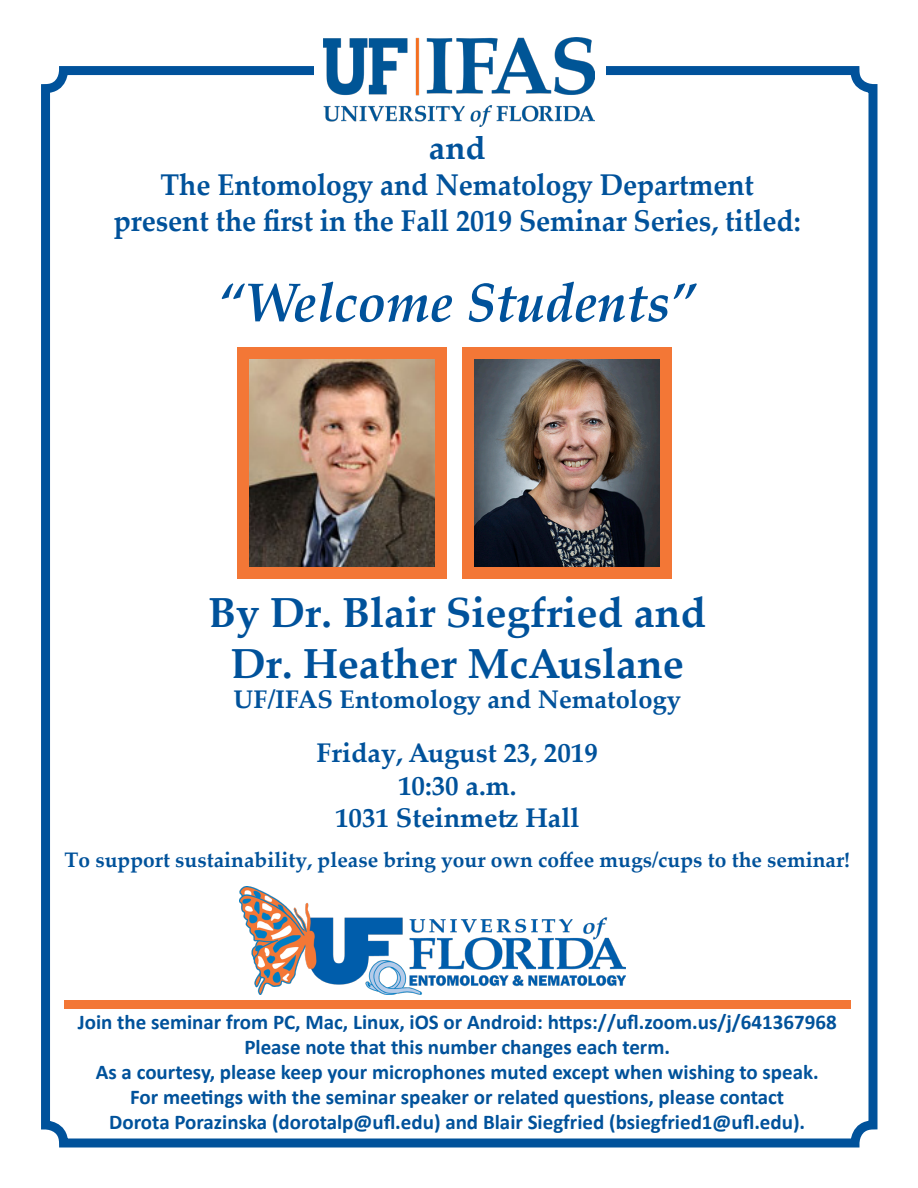
<style>
.page{position:relative;width:918px;height:1188px;background:#fff}
.page>*{position:absolute;margin:0;border:0;box-sizing:border-box;transform-origin:0 0}
.t1{font:italic 700 54px "Palatino Linotype";color:#00529b}
.t2{font:700 42px "Palatino Linotype";color:#00529b}
.t3{font:700 33px "Palatino Linotype";color:#00529b}
.t4{font:700 30px "Palatino Linotype";letter-spacing:-.005em;color:#00529b;scale:.94 1}
.t5{font:700 27px/32.4px "Palatino Linotype";color:#00529b;text-align:center}
.t6{font:700 25.5px "Palatino Linotype";color:#00529b}
.t7{font:700 21px "Calibri";color:#00529b}
.t8{font:700 21px "Palatino Linotype";color:#00529b}
</style>
<div class="page">
<div style="left:41px;top:66px;width:837px;height:1082px;border:9px solid #00529b;border-radius:18px"></div>
<div style="left:314px;top:30px;width:291px;height:106px;background:#fff"></div>
<img style="left:323px;top:37px;width:271px;height:90px">
<img style="left:240px;top:887px;width:385px;height:108px">
<div style="left:65px;top:1000px;width:786px;height:9px;background:#f37736"></div>
<div style="left:237px;top:347px;width:209px;height:232px;background:#f37736"></div>
<img style="left:249px;top:359px;width:185px;height:208px">
<div style="left:463px;top:347px;width:209px;height:232px;background:#f37736"></div>
<img style="left:475px;top:359px;width:185px;height:208px">
<p class="t3" style="left:429px;top:124px;width:58px">and</p>
<p class="t4" style="left:161px;top:163px;width:633px">The Entomology and Nematology Department</p>
<p class="t4" style="left:114px;top:199px;width:732px">present the first in the Fall 2019 Seminar Series, titled:</p>
<p class="t1" style="left:218px;top:264px;width:480px">“Welcome Students”</p>
<p class="t2" style="left:208px;top:583px;width:499px">By Dr. Blair Siegfried and</p>
<p class="t2" style="left:231px;top:633px;width:455px">Dr. Heather McAuslane</p>
<p class="t6" style="left:234px;top:681px;width:449px">UF/IFAS Entomology and Nematology</p>
<p class="t5" style="left:317px;top:736px;width:283px">Friday, August 23, 2019<br>10:30 a.m.</p>
<p class="t5" style="left:335px;top:801px;width:246px">1031 Steinmetz Hall</p>
<p class="t8" style="left:64px;top:845px;width:787px">To support sustainability, please bring your own coffee mugs/cups to the seminar!</p>
<p class="t7" style="left:78px;top:1007px;width:761px">Join the seminar from PC, Mac, Linux, iOS or Android: https://ufl.zoom.us/j/641367968</p>
<p class="t7" style="left:244px;top:1032px;width:427px">Please note that this number changes each term.</p>
<p class="t7" style="left:96px;top:1057px;width:725px">As a courtesy, please keep your microphones muted except when wishing to speak.</p>
<p class="t7" style="left:130px;top:1082px;width:656px">For meetings with the seminar speaker or related questions, please contact</p>
<p class="t7" style="left:109px;top:1108px;width:698px">Dorota Porazinska (dorotalp@ufl.edu) and Blair Siegfried (bsiegfried1@ufl.edu).</p>
</div>
